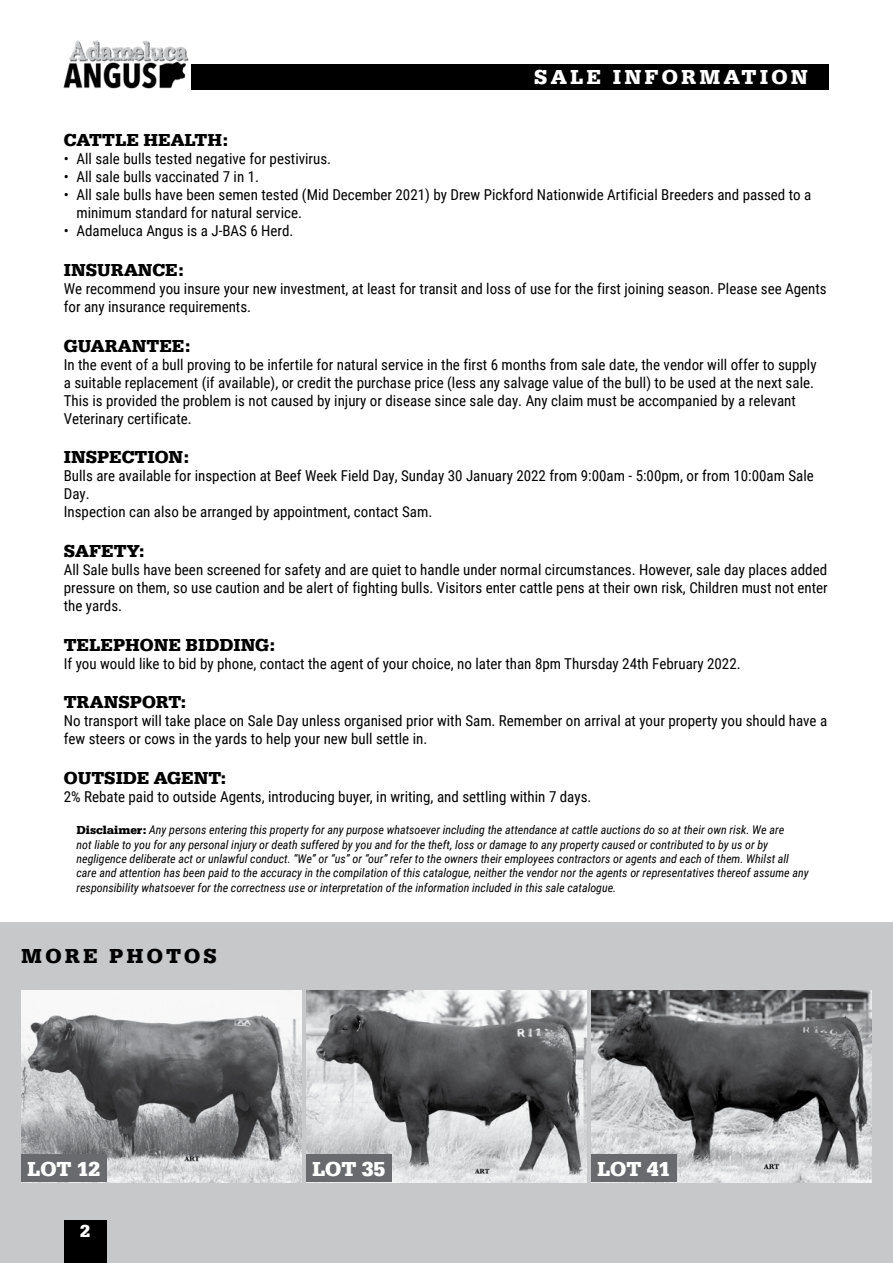
<style>
.page{position:relative;width:893px;height:1263px;background:#fff}
.page>*{position:absolute;margin:0;border:0;box-sizing:border-box;transform-origin:0 0}
.t1{font:700 21px "Serifa";letter-spacing:.145em;color:#fff}
.t2{font:700 21px "Serifa";letter-spacing:.15em;color:#000}
.t3{font:700 18px "Serifa";color:#000}
.t4{font:700 18px "Serifa";color:#fff}
.t5{font:15px/18px "Roboto Condensed";color:#000}
.t6{font:italic 12px/14.4px "Roboto Condensed";color:#000}
.s1{font-family:"Serifa";font-weight:700;font-style:normal}
</style>
<div class="page">
<div style="left:0;top:923px;width:893px;height:340px;background:#c7c8ca"></div>
<div style="left:64px;top:1220px;width:42px;height:43px;background:#000"></div>
<img style="left:64px;top:40px;width:125px;height:49px">
<div style="left:191px;top:64px;width:638px;height:25px;background:#000"></div>
<img style="left:21px;top:991px;width:281px;height:191px">
<div style="left:21px;top:1154px;width:85px;height:28px;background:#696a6d"></div>
<img style="left:306px;top:991px;width:281px;height:191px">
<div style="left:306px;top:1154px;width:85px;height:28px;background:#696a6d"></div>
<img style="left:591px;top:991px;width:281px;height:191px">
<div style="left:591px;top:1154px;width:85px;height:28px;background:#696a6d"></div>
<img style="left:183px;top:1154px;width:19px;height:9px">
<h1 class="t1" style="left:534px;top:64px;width:275px">SALE INFORMATION</h1>
<p class="t3" style="left:64px;top:130px;width:165px">CATTLE HEALTH:</p>
<p class="t5" style="left:64px;top:150px;width:269px">• All sale bulls tested negative for pestivirus.</p>
<p class="t5" style="left:64px;top:168px;width:197px">• All sale bulls vaccinated 7 in 1.</p>
<p class="t5" style="left:77px;top:186px;width:736px;text-indent:-13px">• All sale bulls have been semen tested (Mid December 2021) by Drew Pickford Nationwide Artificial Breeders and passed to a minimum standard for natural service.</p>
<p class="t5" style="left:64px;top:222px;width:231px">• Adameluca Angus is a J-BAS 6 Herd.</p>
<p class="t3" style="left:64px;top:259px;width:121px">INSURANCE:</p>
<p class="t5" style="left:64px;top:279px;width:764px">We recommend you insure your new investment, at least for transit and loss of use for the first joining season. Please see Agents for any insurance requirements.</p>
<p class="t3" style="left:64px;top:335px;width:128px">GUARANTEE:</p>
<p class="t5" style="left:64px;top:355px;width:754px">In the event of a bull proving to be infertile for natural service in the first 6 months from sale date, the vendor will offer to supply a suitable replacement (if available), or credit the purchase price (less any salvage value of the bull) to be used at the next sale.<br>This is provided the problem is not caused by injury or disease since sale day. Any claim must be accompanied by a relevant Veterinary certificate.</p>
<p class="t3" style="left:64px;top:447px;width:126px">INSPECTION:</p>
<p class="t5" style="left:64px;top:466px;width:752px">Bulls are available for inspection at Beef Week Field Day, Sunday 30 January 2022 from 9:00am - 5:00pm, or from 10:00am Sale<br>Day.<br>Inspection can also be arranged by appointment, contact Sam.</p>
<p class="t3" style="left:64px;top:540px;width:82px">SAFETY:</p>
<p class="t5" style="left:64px;top:560px;width:766px;text-align:justify">All Sale bulls have been screened for safety and are quiet to handle under normal circumstances. However, sale day places added pressure on them, so use caution and be alert of fighting bulls. Visitors enter cattle pens at their own risk, Children must not enter the yards.</p>
<p class="t3" style="left:64px;top:634px;width:213px">TELEPHONE BIDDING:</p>
<p class="t5" style="left:64px;top:654px;width:678px">If you would like to bid by phone, contact the agent of your choice, no later than 8pm Thursday 24th February 2022.</p>
<p class="t3" style="left:64px;top:691px;width:124px">TRANSPORT:</p>
<p class="t5" style="left:64px;top:711px;width:765px">No transport will take place on Sale Day unless organised prior with Sam. Remember on arrival at your property you should have a few steers or cows in the yards to help your new bull settle in.</p>
<p class="t3" style="left:64px;top:767px;width:164px">OUTSIDE AGENT:</p>
<p class="t5" style="left:64px;top:787px;width:529px">2% Rebate paid to outside Agents, introducing buyer, in writing, and settling within 7 days.</p>
<p class="t6" style="left:77px;top:822px;width:734px"><span class="s1">Disclaimer:</span> Any persons entering this property for any purpose whatsoever including the attendance at cattle auctions do so at their own risk. We are<br>not liable to you for any personal injury or death suffered by you and for the theft, loss or damage to any property caused or contributed to by us or by negligence deliberate act or unlawful conduct. “We” or “us” or “our” refer to the owners their employees contractors or agents and each of them. Whilst all care and attention has been paid to the accuracy in the compilation of this catalogue, neither the vendor nor the agents or representatives thereof assume any responsibility whatsoever for the correctness use or interpretation of the information included in this sale catalogue.</p>
<h1 class="t2" style="left:21px;top:943px;width:197px">MORE PHOTOS</h1>
<h1 class="t1" style="left:27px;top:1156px;width:75px">LOT 12</h1>
<h1 class="t1" style="left:312px;top:1156px;width:75px">LOT 35</h1>
<h1 class="t1" style="left:597px;top:1156px;width:75px">LOT 41</h1>
<p class="t4" style="left:80px;top:1221px;width:12px">2</p>
</div>
